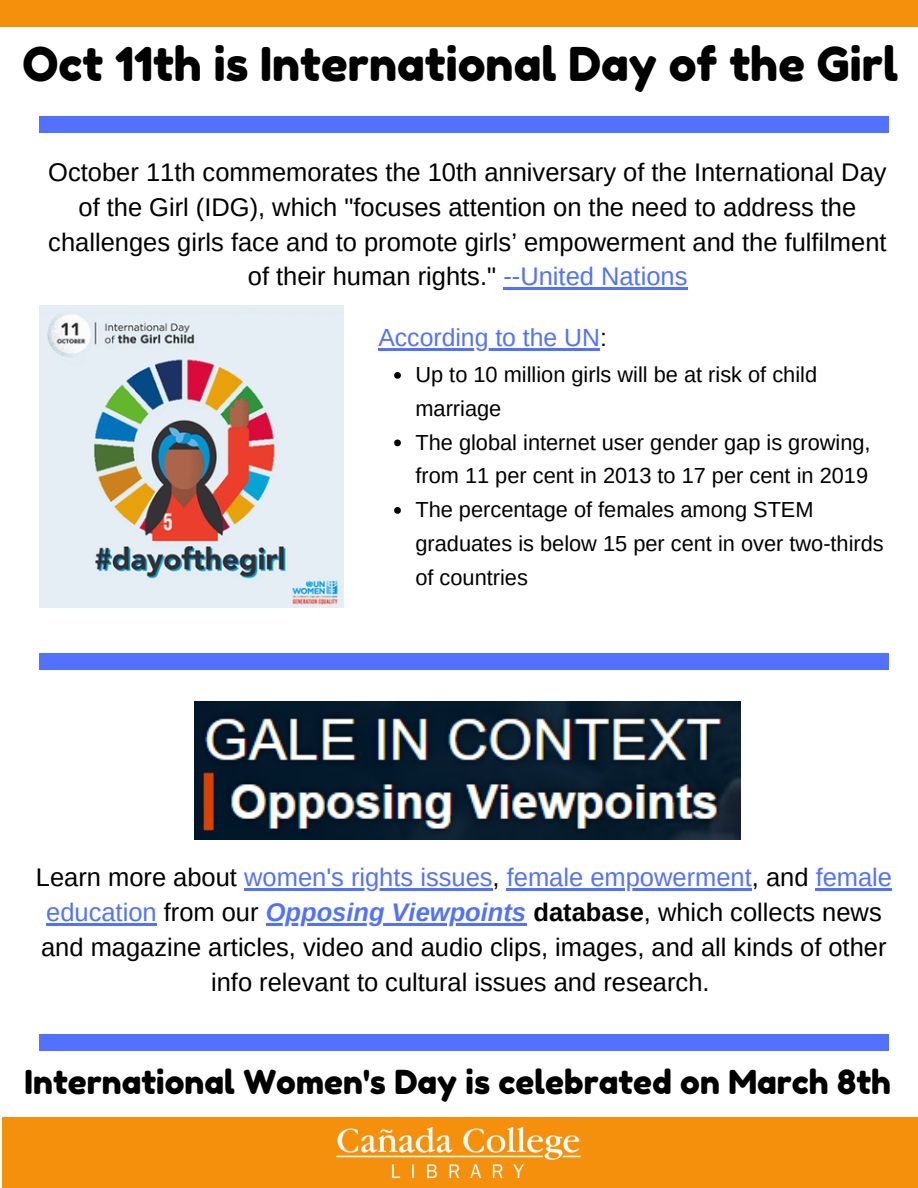
<style>
.page{position:relative;width:918px;height:1188px;background:#fff}
.page>*{position:absolute;margin:0;border:0;box-sizing:border-box;transform-origin:0 0}
.t1{font:46.5px "Fredoka One";color:#000}
.t2{font:33px "Fredoka One";color:#000}
.t3{font:25.5px/34.8px "Arimo";color:#000;text-align:center}
.t4{font:24.75px "Arimo";color:#5271ff}
.t5{font:21.75px/33.8px "Arimo";color:#000}
.s1{color:#5271ff}
.s2{color:#000}
.s3{font-weight:700;font-style:italic;color:#5271ff}
.s4{font-weight:700}
</style>
<div class="page">
<hr style="left:507px;top:888px;width:245px;height:2px;background:#5271ff">
<hr style="left:244px;top:888px;width:249px;height:2px;background:#5271ff">
<hr style="left:378px;top:348px;width:222px;height:3px;background:#5271ff">
<div style="left:39px;top:653px;width:849px;height:16px;background:#5271ff"></div>
<div style="left:39px;top:1035px;width:849px;height:16px;background:#5271ff"></div>
<div style="left:39px;top:117px;width:849px;height:16px;background:#5271ff"></div>
<div style="left:0;top:0;width:918px;height:26px;background:#f4900c"></div>
<hr style="left:503px;top:288px;width:185px;height:2px;background:#5271ff">
<hr style="left:816px;top:888px;width:76px;height:2px;background:#5271ff">
<hr style="left:46px;top:923px;width:111px;height:2px;background:#5271ff">
<img style="left:39px;top:305px;width:305px;height:303px">
<svg style="left:394px;top:372px;width:7px;height:7px"></svg>
<svg style="left:394px;top:440px;width:7px;height:6px"></svg>
<svg style="left:394px;top:507px;width:7px;height:7px"></svg>
<img style="left:195px;top:701px;width:545px;height:138px">
<hr style="left:266px;top:923px;width:260px;height:2px;background:#5271ff">
<div style="left:3px;top:1117px;width:915px;height:71px;background:#f4900c"></div>
<img style="left:336px;top:1127px;width:245px;height:52px">
<h1 class="t1" style="left:23px;top:36px;width:877px">Oct 11th is International Day of the Girl</h1>
<p class="t3" style="left:48px;top:155px;width:840px">October 11th commemorates the 10th anniversary of the International Day of the Girl (IDG), which "focuses attention on the need to address the challenges girls face and to promote girls’ empowerment and the fulfilment of their human rights." <span class="s1">--United Nations</span></p>
<p class="t4" style="left:378px;top:324px;width:230px">According to the UN<span class="s2">:</span></p>
<p class="t5" style="left:415px;top:358px;width:403px">Up to 10 million girls will be at risk of child marriage</p>
<p class="t5" style="left:415px;top:425px;width:457px">The global internet user gender gap is growing, from 11 per cent in 2013 to 17 per cent in 2019</p>
<p class="t5" style="left:415px;top:493px;width:470px">The percentage of females among STEM graduates is below 15 per cent in over two-thirds of countries</p>
<p class="t3" style="left:36px;top:860px;width:858px">Learn more about <span class="s1">women's rights issues</span>, <span class="s1">female empowerment</span>, and <span class="s1">female education</span> from our <span class="s3">Opposing Viewpoints</span> <span class="s4">database</span>, which collects news and magazine articles, video and audio clips, images, and all kinds of other info relevant to cultural issues and research.</p>
<h1 class="t2" style="left:25px;top:1062px;width:868px">International Women's Day is celebrated on March 8th</h1>
</div>
